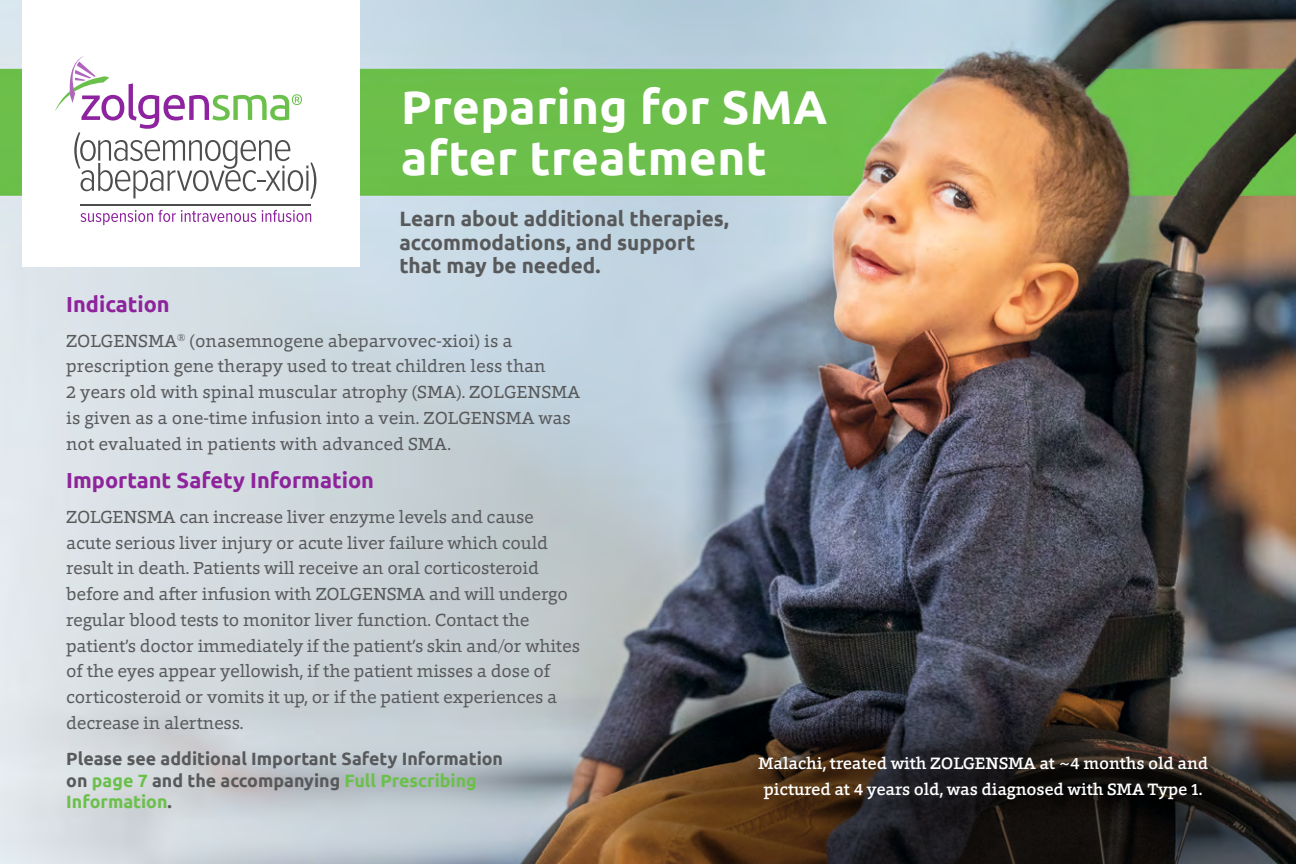
<style>
.page{position:relative;width:1296px;height:864px;background:#fff}
.page>*{position:absolute;margin:0;border:0;box-sizing:border-box;transform-origin:0 0}
.t1{font:700 47.6px/51.4px "Ubuntu";letter-spacing:.01em;color:#fff}
.t2{font:700 21.8px "Ubuntu";color:#8e239c}
.t3{font:700 20.8px/23.8px "Ubuntu";color:#58595b}
.t4{font:17.8px/25.8px "Foro";letter-spacing:-.01em;color:#58595b}
.t5{font:700 17.8px/21.8px "Ubuntu";color:#58595b}
.t6{font:500 16.8px/25.8px "Foro";letter-spacing:-.01em;color:#fff;text-align:center}
.s1{color:#6bc04b}
</style>
<div class="page">
<img style="left:0;top:0;width:1296px;height:864px">
<div style="left:22px;top:0;width:337px;height:266px;background:#fff"></div>
<svg style="left:81px;top:210px;width:175px;height:15px"></svg>
<svg style="left:262px;top:210px;width:49px;height:12px"></svg>
<svg style="left:55px;top:56px;width:261px;height:143px"></svg>
<hr style="left:81px;top:205px;width:230px;height:1px;background:#4d4d4d">
<svg style="left:584px;top:675px;width:705px;height:189px;background:#545254"></svg>
<svg style="left:598px;top:715px;width:698px;height:149px;background:#3b2e25"></svg>
<div style="left:762px;top:760px;width:468px;height:61px;background:#000;opacity:.5"></div>
<h1 class="t1" style="left:401px;top:81px;width:428px">Preparing for SMA after treatment</h1>
<p class="t3" style="left:399px;top:206px;width:331px">Learn about additional therapies, accommodations, and support that may be needed.</p>
<p class="t2" style="left:66px;top:291px;width:105px">Indication</p>
<p class="t4" style="left:66px;top:327px;width:515px">ZOLGENSMA<sup>®</sup> (onasemnogene abeparvovec-xioi) is a prescription gene therapy used to treat children less than<br>2 years old with spinal muscular atrophy (SMA). ZOLGENSMA is given as a one-time infusion into a vein. ZOLGENSMA was not evaluated in patients with advanced SMA.</p>
<p class="t2" style="left:66px;top:467px;width:309px">Important Safety Information</p>
<p class="t4" style="left:66px;top:504px;width:515px">ZOLGENSMA can increase liver enzyme levels and cause acute serious liver injury or acute liver failure which could result in death. Patients will receive an oral corticosteroid before and after infusion with ZOLGENSMA and will undergo regular blood tests to monitor liver function. Contact the patient’s doctor immediately if the patient’s skin and/or whites of the eyes appear yellowish, if the patient misses a dose of corticosteroid or vomits it up, or if the patient experiences a decrease in alertness.</p>
<p class="t5" style="left:66px;top:747px;width:438px">Please see additional Important Safety Information on <span class="s1">page 7</span> and the accompanying <span class="s1">Full Prescribing<br>Information</span>.</p>
<p class="t6" style="left:758px;top:750px;width:452px">Malachi, treated with ZOLGENSMA at ~4 months old and pictured at 4 years old, was diagnosed with SMA Type 1.</p>
</div>
